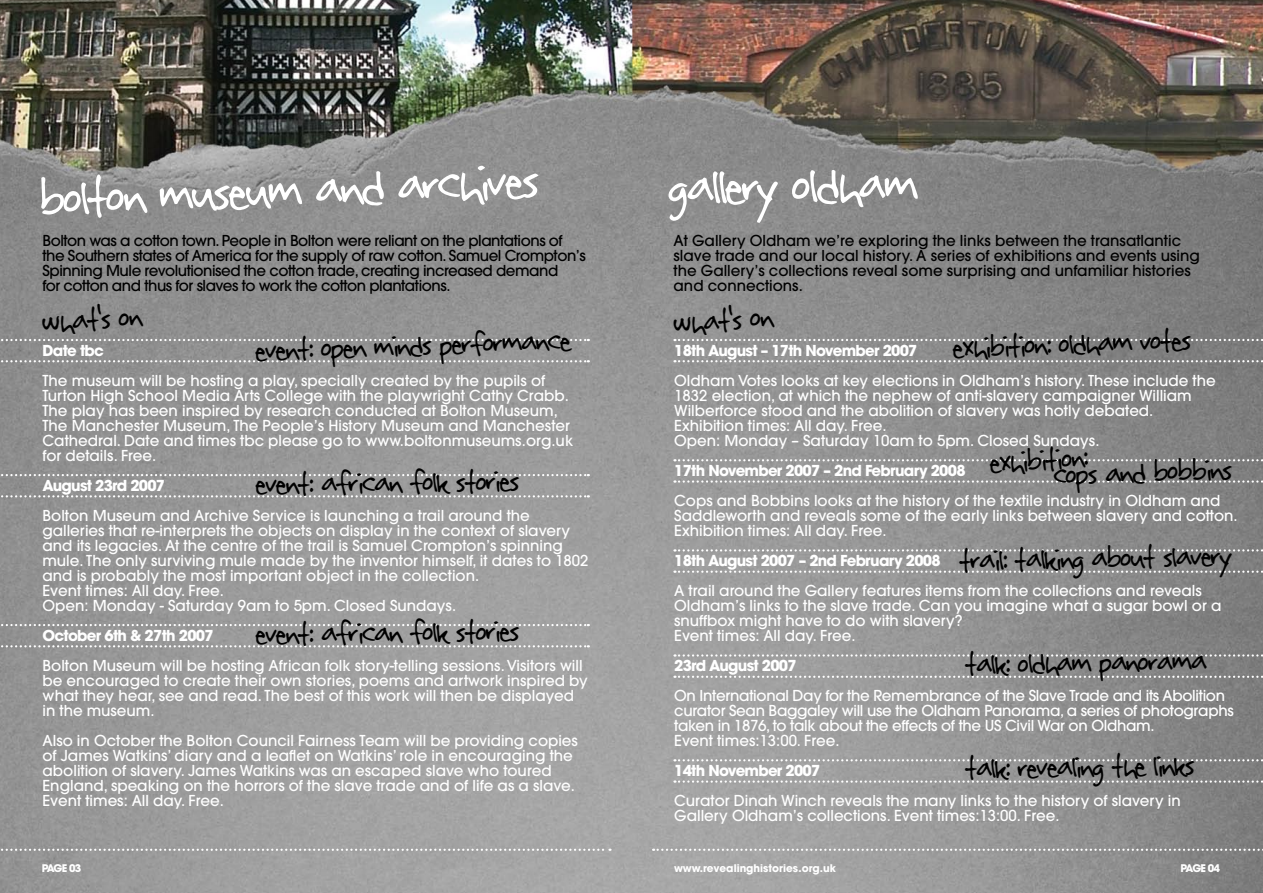
<style>
.page{position:relative;width:1263px;height:893px;background:#fff}
.page>*{position:absolute;margin:0;border:0;box-sizing:border-box;transform-origin:0 0}
.t1{font:72px "Rabiohead";color:#fff}
.t2{font:42px "Rabiohead";color:#000}
.t3{font:500 15px/15px "Avant Garde";color:#fff}
.t4{font:500 15px/15px "Avant Garde";letter-spacing:-.03em;color:#000}
.t5{font:500 15px/15px "Avant Garde";letter-spacing:-.02em;color:#fff}
.t6{font:500 15px/15px "Avant Garde";color:#000}
.t7{font:700 15px "Avant Garde";letter-spacing:-.05em;color:#fff}
.t8{font:700 10.5px "Avant Garde";color:#fff}
</style>
<div class="page">
<img style="left:0;top:0;width:1263px;height:893px">
<svg style="left:653px;top:849px;width:610px;height:2px"></svg>
<svg style="left:0;top:849px;width:610px;height:2px"></svg>
<svg style="left:0;top:339px;width:589px;height:2px"></svg>
<svg style="left:0;top:360px;width:589px;height:2px"></svg>
<svg style="left:0;top:474px;width:589px;height:2px"></svg>
<svg style="left:0;top:495px;width:589px;height:2px"></svg>
<svg style="left:674px;top:339px;width:589px;height:2px"></svg>
<svg style="left:674px;top:360px;width:589px;height:2px"></svg>
<svg style="left:674px;top:459px;width:589px;height:2px"></svg>
<svg style="left:674px;top:480px;width:589px;height:3px"></svg>
<svg style="left:674px;top:549px;width:589px;height:3px"></svg>
<svg style="left:674px;top:571px;width:589px;height:2px"></svg>
<svg style="left:674px;top:654px;width:589px;height:3px"></svg>
<svg style="left:674px;top:676px;width:589px;height:2px"></svg>
<svg style="left:674px;top:759px;width:589px;height:2px"></svg>
<svg style="left:674px;top:780px;width:589px;height:3px"></svg>
<svg style="left:0;top:624px;width:589px;height:2px"></svg>
<svg style="left:0;top:645px;width:589px;height:2px"></svg>
<h1 class="t1" style="left:35px;top:151px;width:505px;rotate:-2deg">bolton museum and archives</h1>
<p class="t4" style="left:43px;top:233px;width:545px">Bolton was a cotton town. People in Bolton were reliant on the plantations of the Southern states of America for the supply of raw cotton. Samuel Crompton’s Spinning Mule revolutionised the cotton trade, creating increased demand<br>for cotton and thus for slaves to work the cotton plantations.</p>
<h1 class="t1" style="left:665px;top:140px;width:255px;rotate:-1deg">gallery oldham</h1>
<p class="t6" style="left:674px;top:233px;width:528px">At Gallery Oldham we’re exploring the links between the transatlantic slave trade and our local history. A series of exhibitions and events using the Gallery’s collections reveal some surprising and unfamiliar histories and connections.</p>
<h2 class="t2" style="left:40px;top:295px;width:103px;rotate:-4deg">what’s on</h2>
<h2 class="t2" style="left:671px;top:296px;width:103px;rotate:-4deg">what’s on</h2>
<h2 class="t2" style="left:253px;top:323px;width:319px;rotate:-2deg">event: open minds performance</h2>
<h2 class="t2" style="left:950px;top:320px;width:242px;rotate:-2deg">exhibition: oldham votes</h2>
<p class="t7" style="left:43px;top:340px;width:63px">Date tbc</p>
<p class="t3" style="left:43px;top:373px;width:532px">The museum will be hosting a play, specially created by the pupils of Turton High School Media Arts College with the playwright Cathy Crabb.<br>The play has been inspired by research conducted at Bolton Museum, The Manchester Museum, The People’s History Museum and Manchester Cathedral. Date and times tbc please go to www.boltonmuseums.org.uk for details. Free.</p>
<p class="t7" style="left:43px;top:475px;width:124px">August 23rd 2007</p>
<p class="t3" style="left:43px;top:508px;width:548px">Bolton Museum and Archive Service is launching a trail around the galleries that re-interprets the objects on display in the context of slavery and its legacies. At the centre of the trail is Samuel Crompton’s spinning mule. The only surviving mule made by the inventor himself, it dates to 1802 and is probably the most important object in the collection.<br>Event times: All day. Free.<br>Open: Monday - Saturday 9am to 5pm. Closed Sundays.</p>
<p class="t7" style="left:43px;top:625px;width:173px">October 6th &amp; 27th 2007</p>
<p class="t3" style="left:43px;top:658px;width:547px">Bolton Museum will be hosting African folk story-telling sessions. Visitors will be encouraged to create their own stories, poems and artwork inspired by what they hear, see and read. The best of this work will then be displayed in the museum.</p>
<p class="t3" style="left:43px;top:733px;width:537px">Also in October the Bolton Council Fairness Team will be providing copies of James Watkins’ diary and a leaflet on Watkins’ role in encouraging the abolition of slavery. James Watkins was an escaped slave who toured England, speaking on the horrors of the slave trade and of life as a slave.<br>Event times: All day. Free.</p>
<p class="t7" style="left:674px;top:341px;width:245px">18th August – 17th November 2007</p>
<p class="t3" style="left:674px;top:373px;width:543px">Oldham Votes looks at key elections in Oldham’s history. These include the 1832 election, at which the nephew of anti-slavery campaigner William Wilberforce stood and the abolition of slavery was hotly debated.<br>Exhibition times: All day. Free.<br>Open: Monday – Saturday 10am to 5pm. Closed Sundays.</p>
<p class="t7" style="left:674px;top:461px;width:293px">17th November 2007 – 2nd February 2008</p>
<p class="t3" style="left:674px;top:493px;width:565px">Cops and Bobbins looks at the history of the textile industry in Oldham and<br>Saddleworth and reveals some of the early links between slavery and cotton.<br>Exhibition times: All day. Free.</p>
<p class="t7" style="left:674px;top:551px;width:268px">18th August 2007 – 2nd February 2008</p>
<p class="t3" style="left:674px;top:583px;width:549px">A trail around the Gallery features items from the collections and reveals Oldham’s links to the slave trade. Can you imagine what a sugar bowl or a snuffbox might have to do with slavery?<br>Event times: All day. Free.</p>
<p class="t7" style="left:674px;top:656px;width:124px">23rd August 2007</p>
<p class="t5" style="left:674px;top:688px;width:561px">On International Day for the Remembrance of the Slave Trade and its Abolition curator Sean Baggaley will use the Oldham Panorama, a series of photographs taken in 1876, to talk about the effects of the US Civil War on Oldham.<br>Event times:13:00. Free.</p>
<p class="t7" style="left:674px;top:761px;width:148px">14th November 2007</p>
<p class="t3" style="left:674px;top:793px;width:508px">Curator Dinah Winch reveals the many links to the history of slavery in<br>Gallery Oldham’s collections. Event times:13:00. Free.</p>
<h2 class="t2" style="left:987px;top:435px;width:102px;rotate:-3deg">exhibition:</h2>
<h2 class="t2" style="left:1051px;top:447px;width:182px;rotate:-2deg">cops and bobbins</h2>
<h2 class="t2" style="left:254px;top:457px;width:267px;rotate:-1deg">event: african folk stories</h2>
<h2 class="t2" style="left:958px;top:533px;width:276px;rotate:-1deg">trail: talking about slavery</h2>
<h2 class="t2" style="left:254px;top:607px;width:267px;rotate:-1deg">event: african folk stories</h2>
<h2 class="t2" style="left:963px;top:637px;width:245px;rotate:-1deg">talk: oldham panorama</h2>
<h2 class="t2" style="left:963px;top:741px;width:233px;rotate:-1deg">talk: revealing the links</h2>
<p class="t8" style="left:42px;top:861px;width:41px">PAGE 03</p>
<p class="t8" style="left:1180px;top:861px;width:41px">PAGE 04</p>
<p class="t8" style="left:674px;top:861px;width:163px">www.revealinghistories.org.uk</p>
</div>
